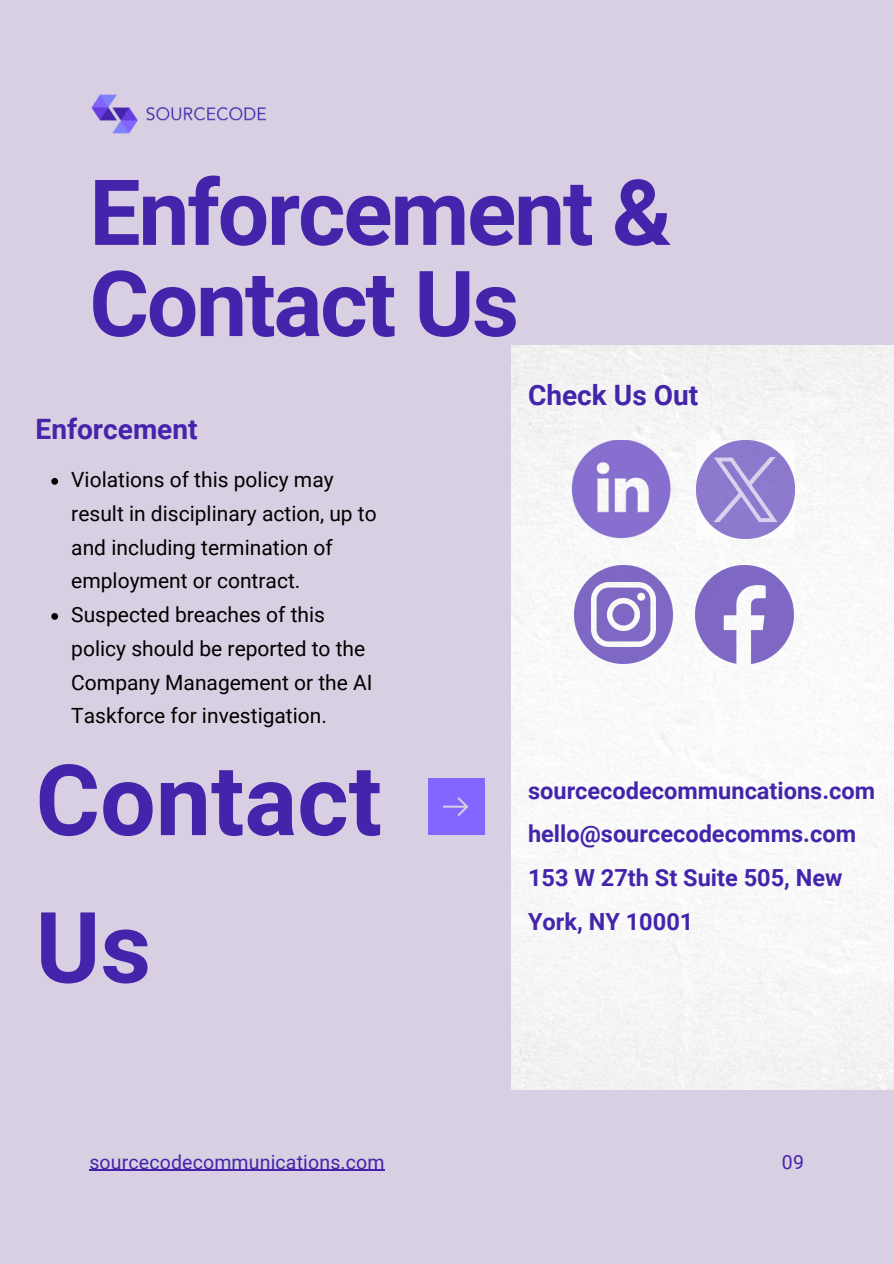
<style>
.page{position:relative;width:894px;height:1264px;background:#fff}
.page>*{position:absolute;margin:0;border:0;box-sizing:border-box;transform-origin:0 0}
.t1{font:700 98.55px/147.3px "Roboto";color:#4424ab}
.t2{font:700 91.2px/91.2px "Roboto";letter-spacing:-.025em;color:#4424ab}
.t3{font:700 28.05px "Roboto";color:#4424ab}
.t4{font:700 23.55px/43.8px "Roboto";color:#4424ab}
.t5{font:21px/33.8px "Roboto";color:#000}
.t6{font:19.5px "Roboto";letter-spacing:.01em;color:#4424ab}
</style>
<div class="page">
<div style="left:0;top:0;width:893px;height:1263px;background:#d8d0e2"></div>
<div style="left:428px;top:778px;width:56px;height:56px;background:#8465ff"></div>
<svg style="left:443px;top:797px;width:25px;height:19px"></svg>
<img style="left:91px;top:94px;width:176px;height:40px">
<div style="left:511px;top:345px;width:382px;height:744px;background:#f8f8f8"></div>
<svg style="left:51px;top:478px;width:7px;height:6px"></svg>
<svg style="left:51px;top:613px;width:7px;height:6px"></svg>
<hr style="left:89px;top:1169px;width:295px;height:1px;background:#4424ab">
<img style="left:695px;top:565px;width:98px;height:98px">
<img style="left:695px;top:440px;width:98px;height:98px">
<img style="left:574px;top:565px;width:97px;height:98px">
<img style="left:571px;top:440px;width:100px;height:98px">
<h2 class="t2" style="left:89px;top:168px;width:583px">Enforcement &amp;<br>Contact Us</h2>
<h3 class="t3" style="left:36px;top:412px;width:163px">Enforcement</h3>
<p class="t5" style="left:71px;top:463px;width:307px">Violations of this policy may result in disciplinary action, up to and including termination of employment or contract.<br>Suspected breaches of this policy should be reported to the<br>Company Management or the AI<br>Taskforce for investigation.</p>
<h1 class="t1" style="left:36px;top:727px;width:348px">Contact<br>Us</h1>
<h3 class="t3" style="left:528px;top:379px;width:172px">Check Us Out</h3>
<p class="t4" style="left:528px;top:768px;width:348px">sourcecodecommuncations.com hello@sourcecodecomms.com<br>153 W 27th St Suite 505, New<br>York, NY 10001</p>
<p class="t6" style="left:89px;top:1150px;width:296px">sourcecodecommunications.com</p>
<p class="t6" style="left:781px;top:1150px;width:24px">09</p>
</div>
